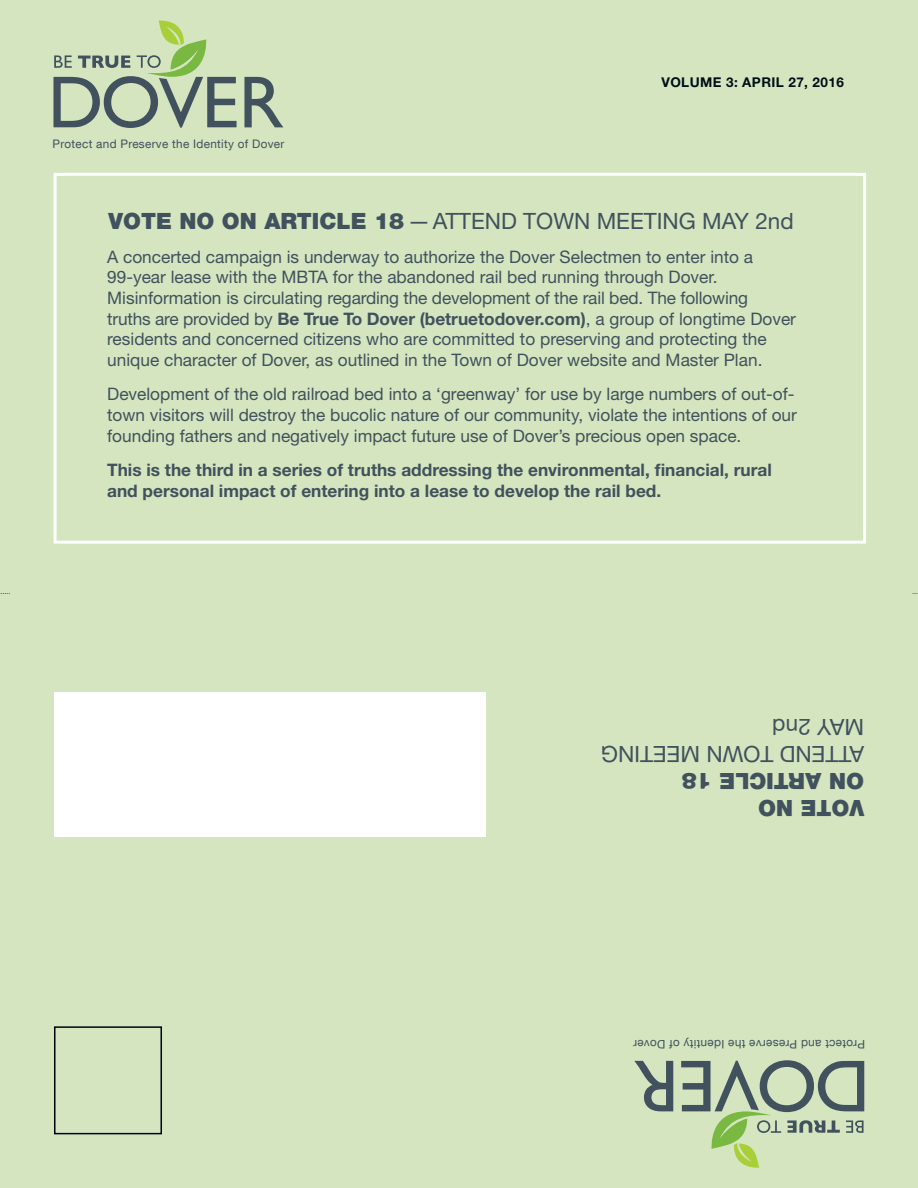
<style>
.page{position:relative;width:918px;height:1188px;background:#fff}
.page>*{position:absolute;margin:0;border:0;box-sizing:border-box;transform-origin:0 0}
.t1{font:22.5px/27px "Helvetica Neue LT";color:#41515d}
.t2{font:900 22.5px/27px "Helvetica Neue LT";color:#41515d}
.t3{font:17.25px/20.7px "Helvetica Neue LT";color:#41515d}
.t4{font:700 17.25px/20.7px "Helvetica Neue LT";color:#41515d}
.t5{font:700 13.5px "Helvetica Neue LT";letter-spacing:.03em;color:#000e17}
.t6{font:11.7px "Helvetica Neue LT Com";letter-spacing:.025em;color:#41515d}
.s1{font-weight:900}
.s2{font-weight:700}
</style>
<div class="page">
<div style="left:0;top:0;width:918px;height:594px;background:#d4e5bf"></div>
<div style="left:54px;top:173px;width:812px;height:371px;border:3px solid #fff"></div>
<svg style="left:53px;top:20px;width:230px;height:108px"></svg>
<div style="left:0;top:594px;width:918px;height:594px;background:#d4e5bf"></div>
<div style="left:54px;top:1026px;width:108px;height:108px;border:2px solid #000212"></div>
<div style="left:54px;top:692px;width:432px;height:145px;background:#fff"></div>
<svg style="left:634px;top:1060px;width:230px;height:108px"></svg>
<p class="t6" style="left:53px;top:140px;width:233px">Protect and Preserve the Identity of Dover</p>
<p class="t5" style="left:662px;top:74px;width:184px">VOLUME 3: APRIL 27, 2016</p>
<h1 class="t1" style="left:109px;top:208px;width:687px"><span class="s1">VOTE NO ON ARTICLE 18</span> —ATTEND TOWN MEETING MAY 2nd</h1>
<p class="t3" style="left:107px;top:246px;width:690px">A concerted campaign is underway to authorize the Dover Selectmen to enter into a 99-year lease with the MBTA for the abandoned rail bed running through Dover.<br>Misinformation is circulating regarding the development of the rail bed. The following truths are provided by <span class="s2">Be True To Dover (betruetodover.com)</span>, a group of longtime Dover residents and concerned citizens who are committed to preserving and protecting the unique character of Dover, as outlined in the Town of Dover website and Master Plan.</p>
<p class="t3" style="left:107px;top:384px;width:691px">Development of the old railroad bed into a ‘greenway’ for use by large numbers of out-of&shy;town visitors will destroy the bucolic nature of our community, violate the intentions of our founding fathers and negatively impact future use of Dover’s precious open space.</p>
<p class="t4" style="left:107px;top:459px;width:666px">This is the third in a series of truths addressing the environmental, financial, rural and personal impact of entering into a lease to develop the rail bed.</p>
<h1 class="t1" style="left:864px;top:768px;width:264px;rotate:-180deg">ATTEND TOWN MEETING<br>MAY 2nd</h1>
<h1 class="t2" style="left:864px;top:822px;width:184px;rotate:-180deg">VOTE NO<br>ON ARTICLE 18</h1>
<p class="t6" style="left:865px;top:1049px;width:233px;rotate:-180deg">Protect and Preserve the Identity of Dover</p>
</div>
